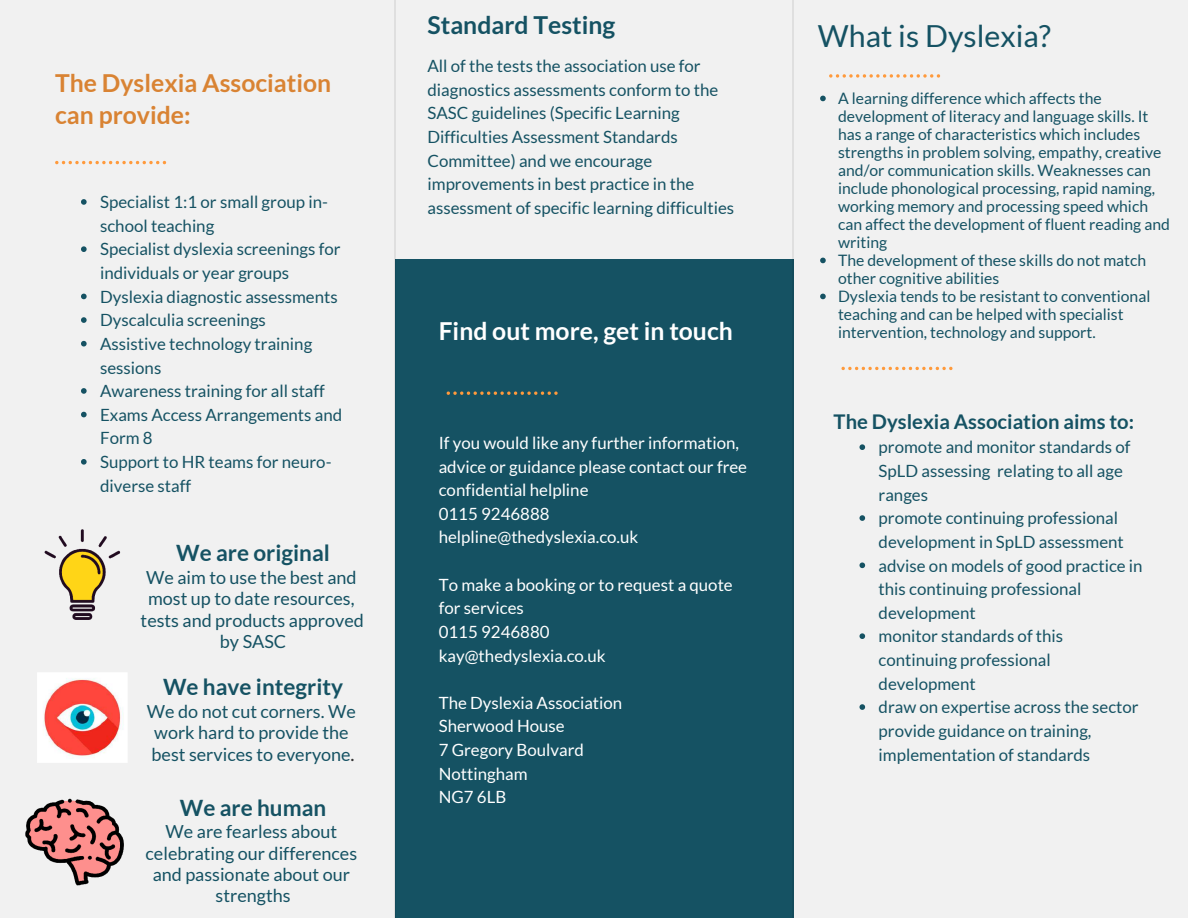
<style>
.page{position:relative;width:1188px;height:918px;background:#f1f1f1}
.page>*{position:absolute;margin:0;border:0;box-sizing:border-box;transform-origin:0 0}
.t1{font:30.3px "Lato";color:#155263}
.t2{font:700 24.75px/31.5px "Lato";color:#d98333}
.t3{font:700 24.75px "Lato";color:#fff}
.t4{font:700 24.75px "Lato";color:#155263}
.t5{font:700 22.5px "Lato";color:#155263}
.t6{font:700 20.25px "Lato";color:#155263}
.t7{font:18px/21.3px "Lato";color:#155263;text-align:center}
.t8{font:16.8px/23.7px "Lato";color:#155263}
.t9{font:16.8px/23.7px "Lato";color:#fff}
.t10{font:15.75px/18px "Lato";color:#155263}
.s1{font-size:19.2px;color:#333}
</style>
<div class="page">
<div style="left:395px;top:260px;width:398px;height:658px;background:#155263"></div>
<hr style="left:792px;top:0;width:1px;height:918px;background:#000;opacity:.08">
<svg style="left:55px;top:161px;width:111px;height:3px"></svg>
<svg style="left:81px;top:199px;width:6px;height:6px"></svg>
<svg style="left:81px;top:246px;width:6px;height:6px"></svg>
<svg style="left:81px;top:294px;width:6px;height:5px"></svg>
<svg style="left:81px;top:317px;width:6px;height:6px"></svg>
<svg style="left:81px;top:341px;width:6px;height:5px"></svg>
<svg style="left:81px;top:388px;width:6px;height:6px"></svg>
<svg style="left:81px;top:412px;width:6px;height:5px"></svg>
<svg style="left:81px;top:459px;width:6px;height:6px"></svg>
<svg style="left:447px;top:392px;width:111px;height:3px"></svg>
<svg style="left:829px;top:74px;width:111px;height:4px"></svg>
<svg style="left:842px;top:367px;width:111px;height:3px"></svg>
<svg style="left:860px;top:444px;width:5px;height:6px"></svg>
<svg style="left:860px;top:515px;width:5px;height:6px"></svg>
<svg style="left:860px;top:562px;width:5px;height:6px"></svg>
<svg style="left:860px;top:633px;width:5px;height:6px"></svg>
<svg style="left:860px;top:704px;width:5px;height:6px"></svg>
<hr style="left:395px;top:0;width:1px;height:918px;background:#000;opacity:.08">
<svg style="left:820px;top:96px;width:6px;height:5px"></svg>
<svg style="left:820px;top:258px;width:6px;height:5px"></svg>
<svg style="left:820px;top:294px;width:6px;height:5px"></svg>
<img style="left:44px;top:530px;width:77px;height:90px">
<img style="left:37px;top:673px;width:90px;height:90px">
<img style="left:26px;top:798px;width:98px;height:88px">
<h2 class="t2" style="left:55px;top:67px;width:278px">The Dyslexia Association can provide:</h2>
<p class="t8" style="left:100px;top:190px;width:244px">Specialist 1:1 or small group in&shy;school teaching<br>Specialist dyslexia screenings for individuals or year groups<br>Dyslexia diagnostic assessments<br>Dyscalculia screenings<br>Assistive technology training sessions<br>Awareness training for all staff<br>Exams Access Arrangements and<br>Form 8<br>Support to HR teams for neuro&shy;diverse staff</p>
<h3 class="t5" style="left:176px;top:540px;width:155px">We are original</h3>
<p class="t7" style="left:141px;top:567px;width:225px">We aim to use the best and most up to date resources, tests and products approved by SASC</p>
<h3 class="t5" style="left:163px;top:674px;width:182px">We have integrity</h3>
<p class="t7" style="left:147px;top:700px;width:210px;text-align:left">We do not cut corners. We work hard to provide the best services to everyone<span class="s1">.</span></p>
<h3 class="t5" style="left:180px;top:795px;width:148px">We are human</h3>
<p class="t7" style="left:146px;top:821px;width:213px">We are fearless about celebrating our differences and passionate about our strengths</p>
<h2 class="t4" style="left:428px;top:11px;width:189px">Standard Testing</h2>
<p class="t8" style="left:428px;top:54px;width:308px">All of the tests the association use for diagnostics assessments conform to the SASC guidelines (Specific Learning Difficulties Assessment Standards Committee) and we encourage improvements in best practice in the assessment of specific learning difficulties</p>
<h2 class="t3" style="left:439px;top:317px;width:296px">Find out more, get in touch</h2>
<p class="t9" style="left:439px;top:431px;width:310px">If you would like any further information, advice or guidance please contact our free confidential helpline<br>0115 9246888 helpline@thedyslexia.co.uk</p>
<p class="t9" style="left:439px;top:573px;width:296px">To make a booking or to request a quote for services<br>0115 9246880<br>kay@thedyslexia.co.uk</p>
<p class="t9" style="left:439px;top:691px;width:185px">The Dyslexia Association<br>Sherwood House<br>7 Gregory Boulvard<br>Nottingham<br>NG7 6LB</p>
<h1 class="t1" style="left:818px;top:19px;width:235px">What is Dyslexia?</h1>
<p class="t10" style="left:838px;top:89px;width:333px">A learning difference which affects the development of literacy and language skills. It has a range of characteristics which includes strengths in problem solving, empathy, creative and/or communication skills. Weaknesses can include phonological processing, rapid naming, working memory and processing speed which can affect the development of fluent reading and writing<br>The development of these skills do not match other cognitive abilities<br>Dyslexia tends to be resistant to conventional teaching and can be helped with specialist intervention, technology and support.</p>
<p class="t6" style="left:834px;top:410px;width:302px">The Dyslexia Association aims to:</p>
<p class="t8" style="left:879px;top:435px;width:266px">promote and monitor standards of<br>SpLD assessing relating to all age ranges<br>promote continuing professional development in SpLD assessment advise on models of good practice in this continuing professional development<br>monitor standards of this continuing professional development<br>draw on expertise across the sector provide guidance on training, implementation of standards</p>
</div>
